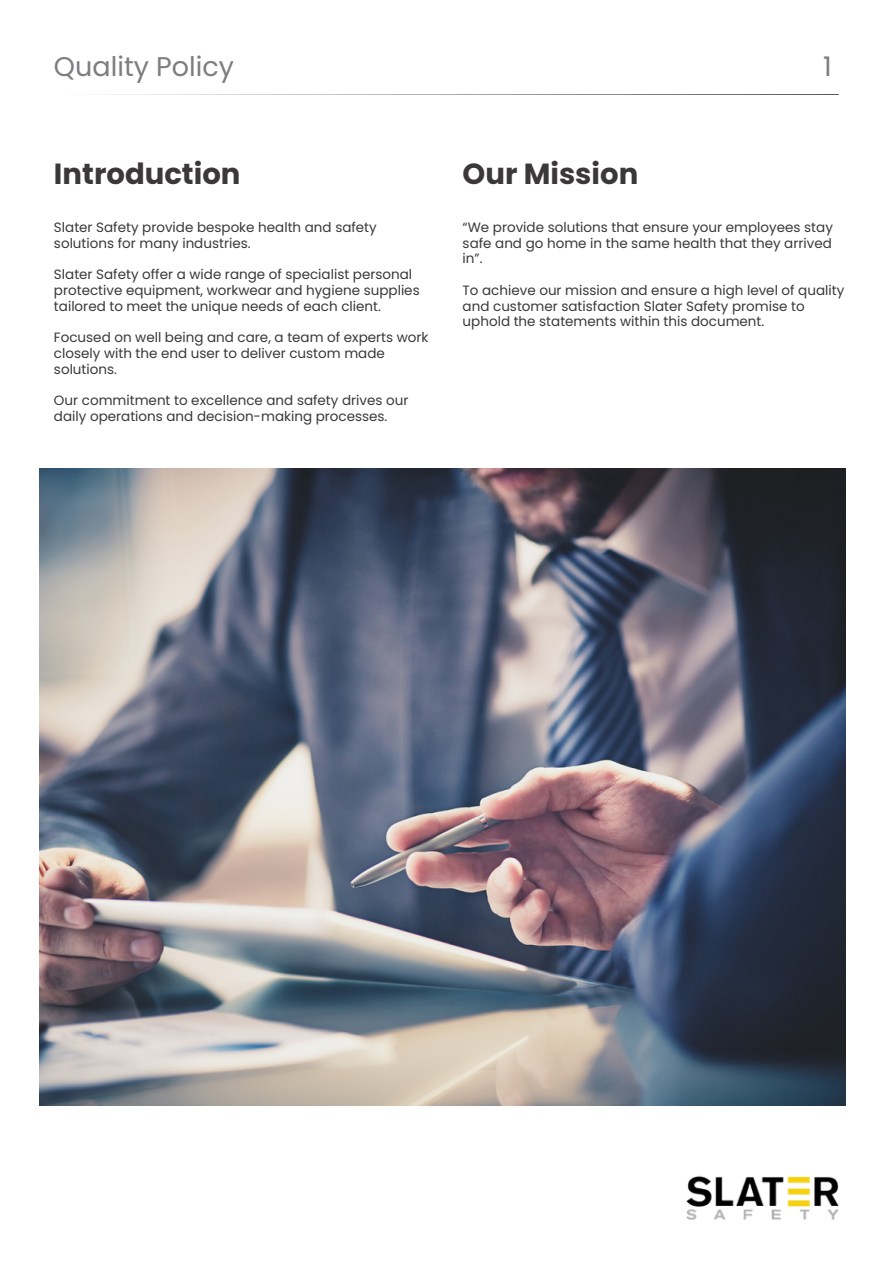
<style>
.page{position:relative;width:893px;height:1264px;background:#fff}
.page>*{position:absolute;margin:0;border:0;box-sizing:border-box;transform-origin:0 0}
.t1{font:700 29.1px "Poppins";color:#3a3839}
.t2{font:27px "Poppins";color:#7d7d7f}
.t3{font:13.5px/15.8px "Poppins";color:#3a3839}
</style>
<div class="page">
<svg style="left:107px;top:94px;width:731px;height:1px"></svg>
<img style="left:686px;top:1175px;width:152px;height:45px">
<img style="left:39px;top:468px;width:806px;height:637px">
<p class="t2" style="left:54px;top:48px;width:181px">Quality Policy</p>
<p class="t2" style="left:823px;top:48px;width:10px">1</p>
<p class="t1" style="left:54px;top:153px;width:188px">Introduction</p>
<p class="t1" style="left:462px;top:153px;width:177px">Our Mission</p>
<p class="t3" style="left:462px;top:219px;width:372px;text-align:justify">“We provide solutions that ensure your employees stay safe and go home in the same health that they arrived in”.</p>
<p class="t3" style="left:462px;top:282px;width:383px">To achieve our mission and ensure a high level of quality and customer satisfaction Slater Safety promise to uphold the statements within this document.</p>
<p class="t3" style="left:54px;top:219px;width:324px">Slater Safety provide bespoke health and safety solutions for many industries.</p>
<p class="t3" style="left:54px;top:266px;width:367px">Slater Safety offer a wide range of specialist personal protective equipment, workwear and hygiene supplies tailored to meet the unique needs of each client.</p>
<p class="t3" style="left:54px;top:329px;width:376px">Focused on well being and care, a team of experts work closely with the end user to deliver custom made solutions.</p>
<p class="t3" style="left:54px;top:392px;width:356px">Our commitment to excellence and safety drives our daily operations and decision-making processes.</p>
</div>
